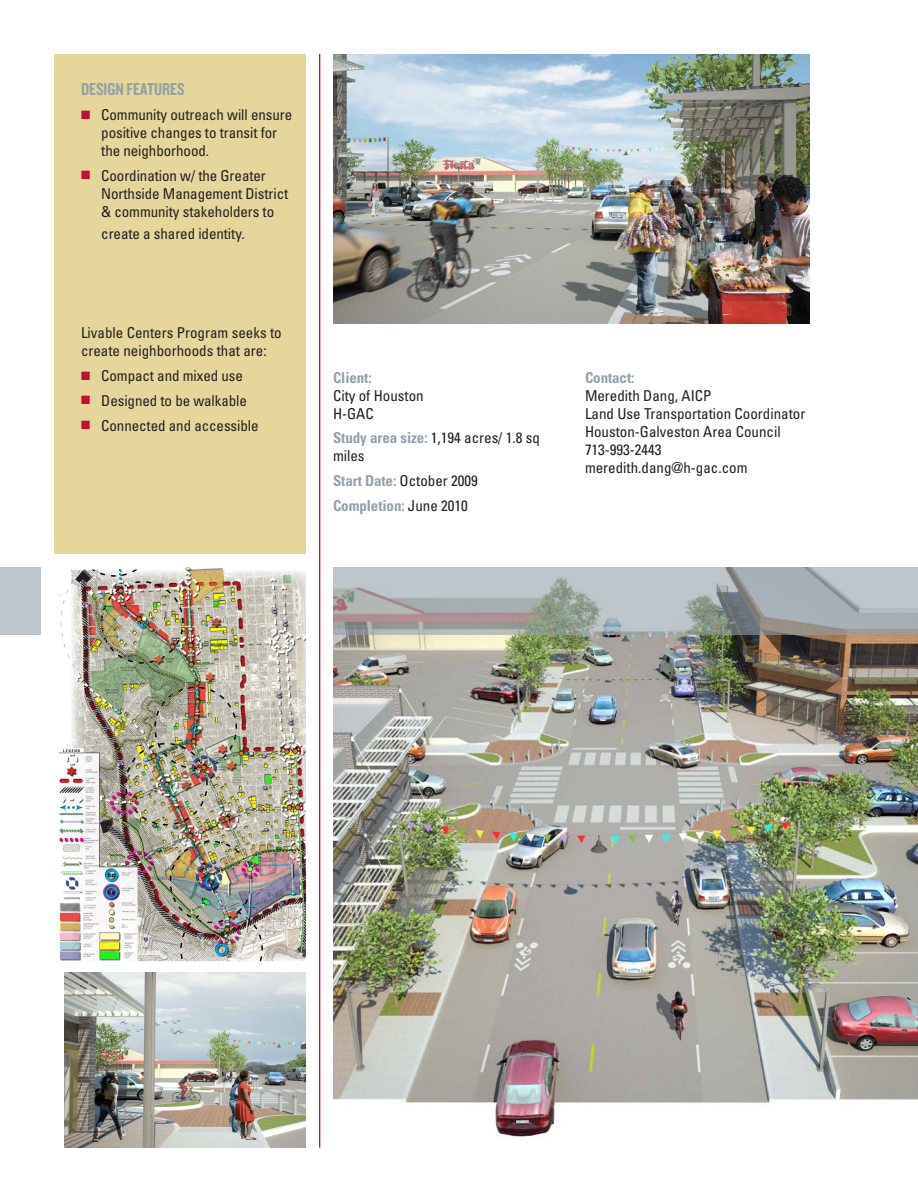
<style>
.page{position:relative;width:918px;height:1188px;background:#fff}
.page>*{position:absolute;margin:0;border:0;box-sizing:border-box;transform-origin:0 0}
.features_subhead{font:18px "Knockout 49 Liteweight";color:#94a0a9}
.body_list{font:condensed 15px/18px "Univers";color:#231f20}
.features_list{font:condensed 15px/18px "Univers";letter-spacing:-.005em;color:#231f20}
.body_list-2{font:700 condensed 15px "Univers";letter-spacing:-.005em;color:#94a0a9}
.s1{color:#c3102f}
.s2{font-weight:700;color:#94a0a9}
.s3{font-weight:400;color:#231f20}
</style>
<div class="page">
<div style="left:54px;top:54px;width:252px;height:252px;background:#e5d79a"></div>
<div style="left:54px;top:306px;width:252px;height:248px;background:#e5d79a"></div>
<hr style="left:319px;top:54px;width:1px;height:1094px;background:#c3102f">
<img style="left:333px;top:634px;width:585px;height:503px">
<img style="left:333px;top:54px;width:477px;height:270px">
<img style="left:58px;top:567px;width:248px;height:395px">
<img style="left:64px;top:973px;width:242px;height:174px">
<svg style="left:333px;top:567px;width:585px;height:67px;background:#abb1b3"></svg>
<div style="left:0;top:567px;width:40px;height:67px;background:#bec6cb"></div>
<p class="features_subhead" style="left:81px;top:78px;width:105px">DESIGN FEATURES</p>
<p class="features_list" style="left:101px;top:105px;width:193px;text-indent:-20px"><span class="s1">■</span> Community outreach will ensure positive changes to transit for the neighborhood.</p>
<p class="features_list" style="left:101px;top:166px;width:189px;text-indent:-20px"><span class="s1">■</span> Coordination w/ the Greater<br>Northside Management District &amp; community stakeholders to</p>
<p class="features_list" style="left:101px;top:225px;width:145px">create a shared identity.</p>
<p class="body_list" style="left:81px;top:324px;width:202px">Livable Centers Program seeks to create neighborhoods that are:</p>
<p class="features_list" style="left:81px;top:366px;width:164px"><span class="s1">■</span> Compact and mixed use</p>
<p class="features_list" style="left:81px;top:391px;width:168px"><span class="s1">■</span> Designed to be walkable</p>
<p class="features_list" style="left:81px;top:416px;width:179px"><span class="s1">■</span> Connected and accessible</p>
<p class="body_list" style="left:333px;top:368px;width:92px"><span class="s2">Client:<br></span>City of Houston<br>H-GAC</p>
<p class="body_list" style="left:333px;top:429px;width:208px"><span class="s2">Study area size:</span> 1,194 acres/ 1.8 sq miles</p>
<p class="body_list" style="left:333px;top:471px;width:146px"><span class="s2">Start Date:</span> October 2009</p>
<p class="body_list-2" style="left:333px;top:496px;width:136px">Completion: <span class="s3">June 2010</span></p>
<p class="body_list" style="left:585px;top:368px;width:222px"><span class="s2">Contact:<br></span>Meredith Dang, AICP<br>Land Use Transportation Coordinator<br>Houston-Galveston Area Council<br>713-993-2443 meredith.dang@h-gac.com</p>
</div>
